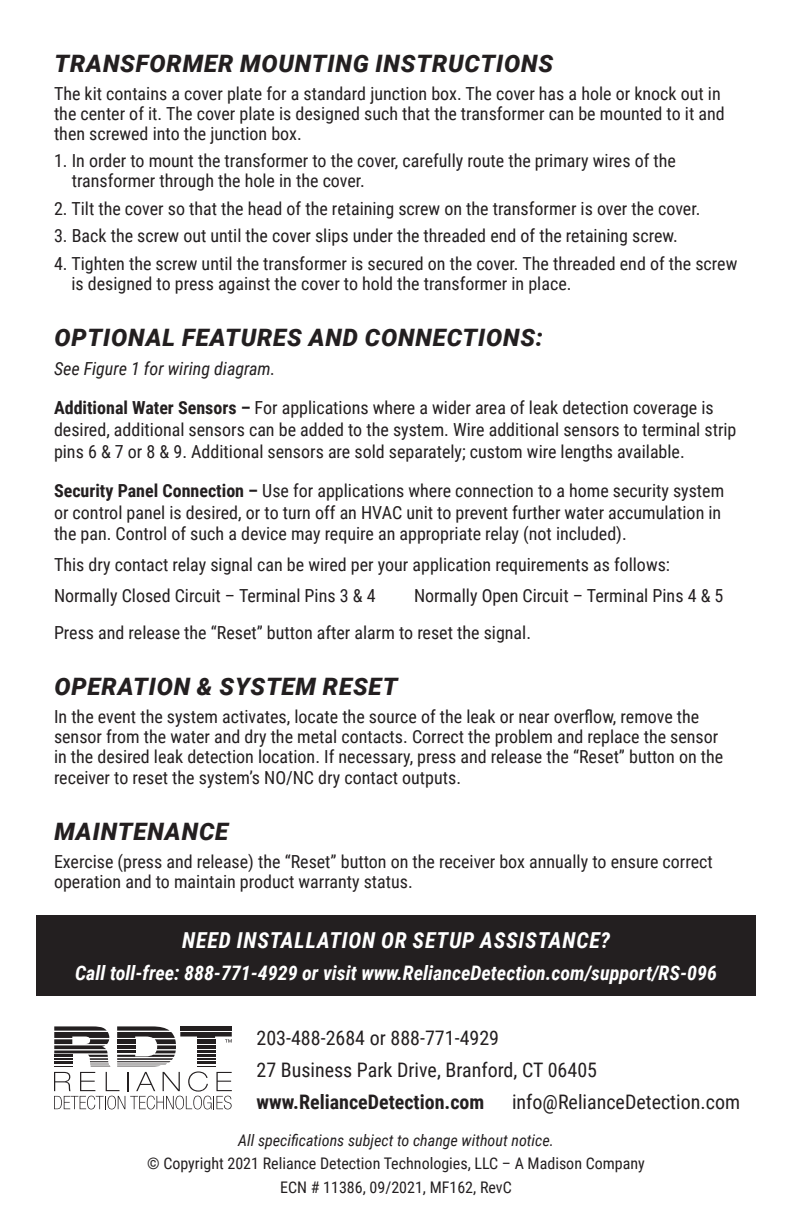
<style>
.page{position:relative;width:792px;height:1224px;background:#fff}
.page>*{position:absolute;margin:0;border:0;box-sizing:border-box;transform-origin:0 0}
.t1{font:italic 900 24px "Roboto";letter-spacing:.035em;color:#231f20}
.t2{font:italic 700 22px "Roboto Condensed";letter-spacing:.035em;color:#fff}
.t3{font:20px/32px "Roboto Condensed";color:#231f20}
.t4{font:italic 700 20px "Roboto Condensed";color:#fff}
.t5{font:700 20px "Roboto Condensed";color:#231f20}
.t6{font:18px/20px "Roboto Condensed";color:#231f20}
.t7{font:16px/23.4px "Roboto Condensed";color:#231f20;text-align:center}
.t8{font:italic 16px "Roboto Condensed";color:#231f20}
.s1{font-style:italic}
.s2{font-weight:700}
</style>
<div class="page">
<svg style="left:54px;top:1026px;width:178px;height:83px"></svg>
<div style="left:36px;top:915px;width:720px;height:81px;background:#231f20"></div>
<h1 class="t1" style="left:54px;top:47px;width:500px">TRANSFORMER MOUNTING INSTRUCTIONS</h1>
<p class="t6" style="left:54px;top:82px;width:672px">The kit contains a cover plate for a standard junction box. The cover has a hole or knock out in the center of it. The cover plate is designed such that the transformer can be mounted to it and then screwed into the junction box.</p>
<p class="t6" style="left:72px;top:150px;width:606px;text-indent:-18px">1. In order to mount the transformer to the cover, carefully route the primary wires of the transformer through the hole in the cover.</p>
<p class="t6" style="left:54px;top:198px;width:648px">2. Tilt the cover so that the head of the retaining screw on the transformer is over the cover.</p>
<p class="t6" style="left:54px;top:225px;width:625px">3. Back the screw out until the cover slips under the threaded end of the retaining screw.</p>
<p class="t6" style="left:71px;top:253px;width:668px;text-indent:-17px">4. Tighten the screw until the transformer is secured on the cover. The threaded end of the screw is designed to press against the cover to hold the transformer in place.</p>
<h1 class="t1" style="left:54px;top:320px;width:490px">OPTIONAL FEATURES AND CONNECTIONS:</h1>
<p class="t6" style="left:54px;top:348px;width:661px;line-height:39.6px"><span class="s1">See Figure 1 for wiring diagram.<br></span><span class="s2">Additional Water Sensors –</span> For applications where a wider area of leak detection coverage is</p>
<p class="t6" style="left:54px;top:418px;width:684px;line-height:21.6px">desired, additional sensors can be added to the system. Wire additional sensors to terminal strip pins 6 &amp; 7 or 8 &amp; 9. Additional sensors are sold separately; custom wire lengths available.</p>
<p class="t6" style="left:54px;top:479px;width:672px;line-height:21.6px"><span class="s2">Security Panel Connection –</span> Use for applications where connection to a home security system or control panel is desired, or to turn off an HVAC unit to prevent further water accumulation in the pan. Control of such a device may require an appropriate relay (not included).</p>
<p class="t6" style="left:54px;top:549px;width:618px;line-height:30.6px">This dry contact relay signal can be wired per your application requirements as follows:<br>Normally Closed Circuit – Terminal Pins 3 &amp; 4</p>
<p class="t6" style="left:54px;top:576px;width:671px;line-height:37.8px;text-indent:360px">Normally Open Circuit – Terminal Pins 4 &amp; 5<br>Press and release the “Reset” button after alarm to reset the signal.</p>
<h1 class="t1" style="left:54px;top:670px;width:345px">OPERATION &amp; SYSTEM RESET</h1>
<p class="t6" style="left:54px;top:705px;width:671px;line-height:20.6px">In the event the system activates, locate the source of the leak or near overflow, remove the sensor from the water and dry the metal contacts. Correct the problem and replace the sensor in the desired leak detection location. If necessary, press and release the “Reset” button on the receiver to reset the system’s NO/NC dry contact outputs.</p>
<h1 class="t1" style="left:54px;top:815px;width:175px">MAINTENANCE</h1>
<p class="t6" style="left:54px;top:851px;width:660px">Exercise (press and release) the “Reset” button on the receiver box annually to ensure correct operation and to maintain product warranty status.</p>
<p class="t2" style="left:182px;top:925px;width:429px">NEED INSTALLATION OR SETUP ASSISTANCE?</p>
<p class="t4" style="left:75px;top:959px;width:643px">Call toll-free: 888-771-4929 or visit www.RelianceDetection.com/support/RS-096</p>
<p class="t3" style="left:256px;top:1021px;width:342px">203-488-2684 or 888-771-4929<br>27 Business Park Drive, Branford, CT 06405</p>
<p class="t5" style="left:256px;top:1088px;width:229px">www.RelianceDetection.com</p>
<p class="t3" style="left:512px;top:1085px;width:230px">info@RelianceDetection.com</p>
<p class="t8" style="left:238px;top:1129px;width:317px">All specifications subject to change without notice.</p>
<p class="t7" style="left:147px;top:1152px;width:499px">© Copyright 2021 Reliance Detection Technologies, LLC – A Madison Company<br>ECN # 11386, 09/2021, MF162, RevC</p>
</div>
